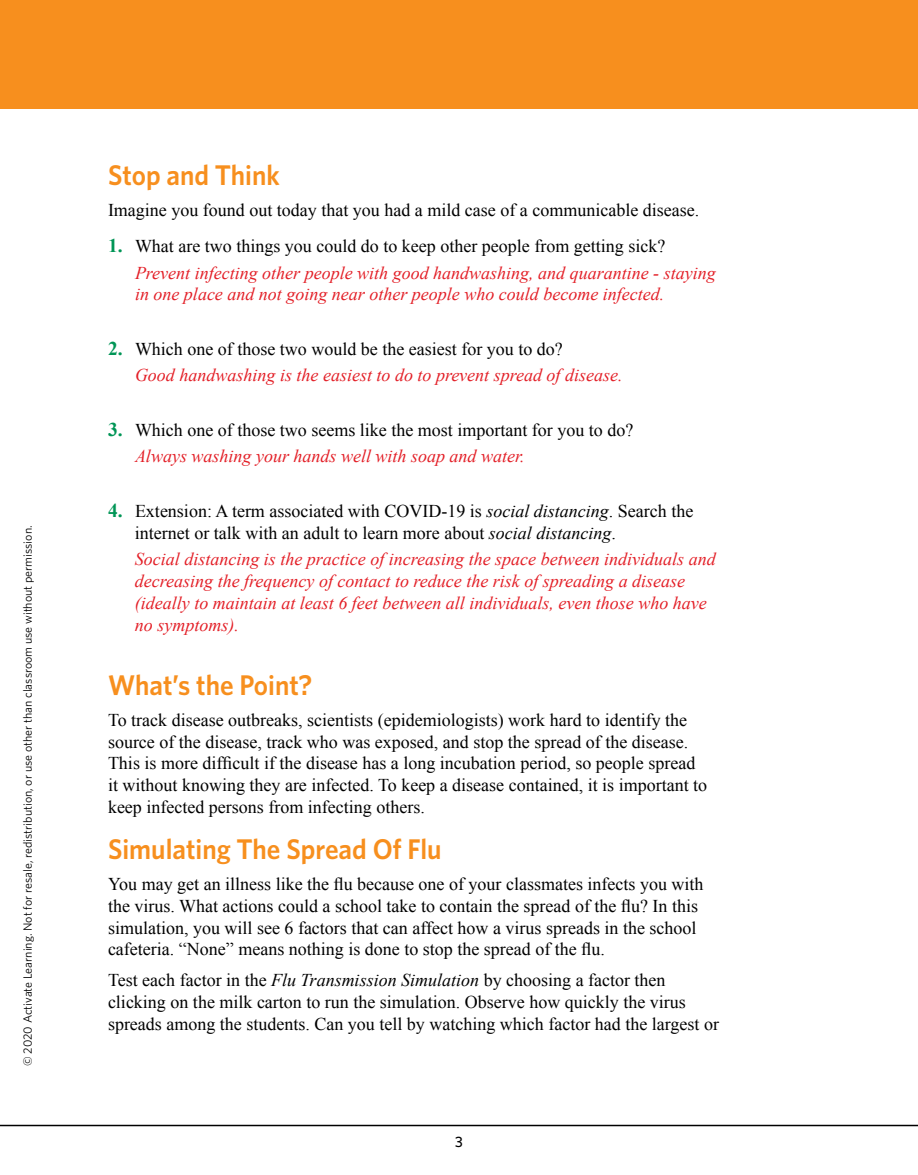
<style>
.page{position:relative;width:918px;height:1175px;background:#fff}
.page>*{position:absolute;margin:0;border:0;box-sizing:border-box;transform-origin:0 0}
.t1{font:600 28.5px "Whitney";color:#f78f1e;scale:.95 1}
.t2{font:18px/21.8px "Times New Roman";color:#000}
.t3{font:italic 18px/21.8px "Times New Roman";color:#e31f27}
.t4{font:500 15px "Whitney";color:#000}
.t5{font:12px "Whitney";color:#000}
.s1{font-weight:700;font-style:normal;font-size:19.5px;color:#009556}
.s2{font-style:normal;color:#000}
.s3{font-weight:700;font-size:19.5px;color:#009556}
.s4{font-style:italic;color:#e31f27}
.s5{font-style:italic}
</style>
<div class="page">
<hr style="left:0;top:1124px;width:918px;height:2px;background:#000">
<div style="left:0;top:0;width:918px;height:108px;background:#f78f1e"></div>
<p class="t5" style="left:20px;top:1066px;width:542px;rotate:-90deg">© 2020 Activate Learning. Not for resale, redistribution, or use other than classroom use without permission.</p>
<h1 class="t1" style="left:108px;top:156px;width:182px">Stop and Think</h1>
<p class="t2" style="left:108px;top:198px;width:593px">Imagine you found out today that you had a mild case of a communicable disease.</p>
<p class="t3" style="left:135px;top:233px;width:582px;line-height:26.2px;text-indent:-27px"><span class="s1">1.</span> <span class="s2">What are two things you could do to keep other people from getting sick?<br></span>Prevent infecting other people with good handwashing, and quarantine - staying</p>
<p class="t3" style="left:135px;top:283px;width:531px">in one place and not going near other people who could become infected.</p>
<p class="t3" style="left:135px;top:335px;width:489px;line-height:26.2px;text-indent:-27px"><span class="s1">2.</span> <span class="s2">Which one of those two would be the easiest for you to do?<br></span>Good handwashing is the easiest to do to prevent spread of disease.</p>
<p class="t2" style="left:135px;top:417px;width:500px;line-height:26.2px;text-indent:-27px"><span class="s3">3.</span> Which one of those two seems like the most important for you to do?<br><span class="s4">Always washing your hands well with soap and water.</span></p>
<p class="t2" style="left:135px;top:500px;width:560px;text-indent:-27px"><span class="s3">4.</span> Extension: A term associated with COVID-19 is <span class="s5">social distancing</span>. Search the internet or talk with an adult to learn more about <span class="s5">social distancing</span>.</p>
<p class="t3" style="left:135px;top:548px;width:582px">Social distancing is the practice of increasing the space between individuals and decreasing the frequency of contact to reduce the risk of spreading a disease (ideally to maintain at least 6 feet between all individuals, even those who have no symptoms).</p>
<h1 class="t1" style="left:108px;top:666px;width:217px">What’s the Point?</h1>
<p class="t2" style="left:108px;top:708px;width:601px">To track disease outbreaks, scientists (epidemiologists) work hard to identify the source of the disease, track who was exposed, and stop the spread of the disease.<br>This is more difficult if the disease has a long incubation period, so people spread it without knowing they are infected. To keep a disease contained, it is important to keep infected persons from infecting others.</p>
<h1 class="t1" style="left:108px;top:830px;width:353px">Simulating The Spread Of Flu</h1>
<p class="t2" style="left:108px;top:873px;width:597px">You may get an illness like the flu because one of your classmates infects you with the virus. What actions could a school take to contain the spread of the flu? In this simulation, you will see 6 factors that can affect how a virus spreads in the school cafeteria. “None” means nothing is done to stop the spread of the flu.</p>
<p class="t2" style="left:108px;top:969px;width:613px">Test each factor in the <span class="s5">Flu Transmission Simulation</span> by choosing a factor then clicking on the milk carton to run the simulation. Observe how quickly the virus spreads among the students. Can you tell by watching which factor had the largest or</p>
<p class="t4" style="left:455px;top:1132px;width:9px">3</p>
</div>
